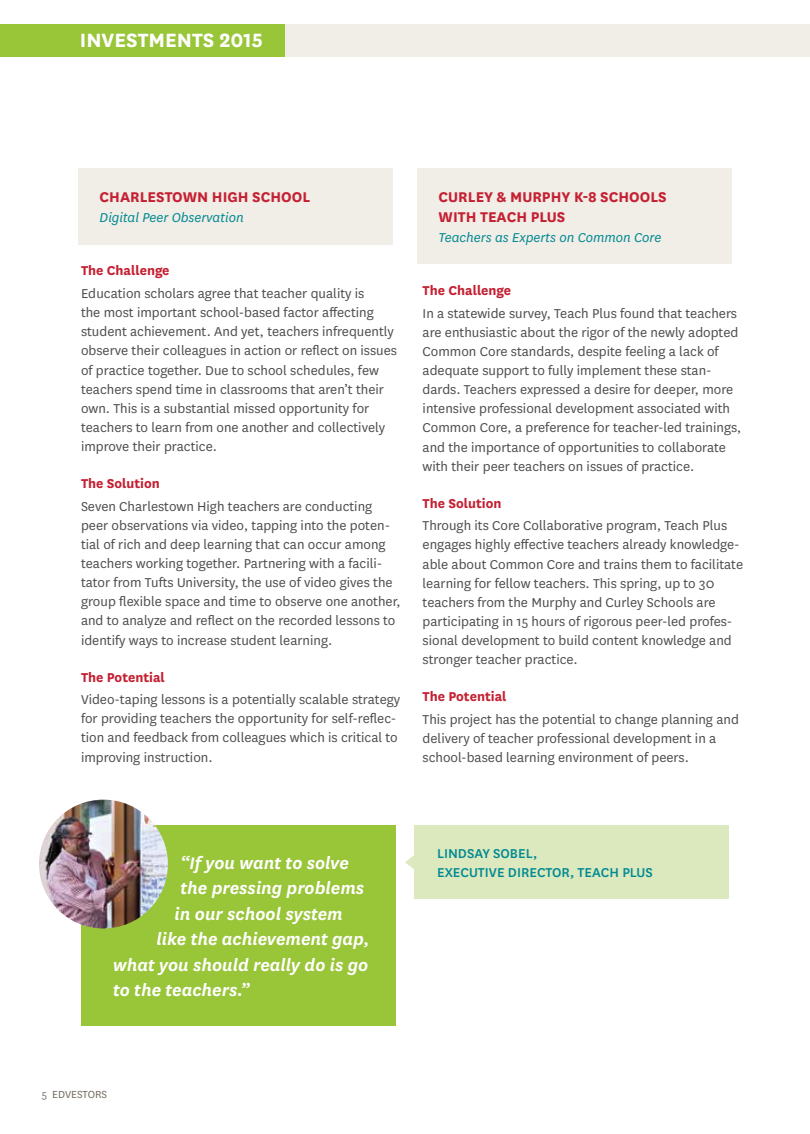
<style>
.page{position:relative;width:810px;height:1134px;background:#fff}
.page>*{position:absolute;margin:0;border:0;box-sizing:border-box;transform-origin:0 0}
.t1{font:700 22.5px "National";color:#fff}
.t2{font:italic 600 19.5px "National";color:#fff}
.t3{font:700 16.5px/19px "National";color:#c42032}
.t4{font:15px/19px "National";color:#4d4d4f}
.t5{font:700 15px "National";color:#c42032}
.t6{font:italic 15px "National";color:#008991}
.t7{font:500 15px/19.5px "National";color:#008991}
.t8{font:12px "National";color:#746c5f}
</style>
<div class="page">
<div style="left:145px;top:25px;width:665px;height:32px;background:#f1ede7"></div>
<div style="left:0;top:25px;width:285px;height:32px;background:#99c539"></div>
<div style="left:81px;top:825px;width:315px;height:200px;background:#99c539"></div>
<div style="left:414px;top:825px;width:315px;height:74px;background:#dce9bf"></div>
<svg style="left:405px;top:855px;width:9px;height:14px"></svg>
<img style="left:39px;top:800px;width:129px;height:128px;border-radius:64px">
<div style="left:78px;top:168px;width:315px;height:76px;background:#f1ede7"></div>
<div style="left:417px;top:168px;width:315px;height:96px;background:#f1ede7"></div>
<h1 class="t1" style="left:80px;top:24px;width:185px">INVESTMENTS 2015</h1>
<p class="t3" style="left:100px;top:186px;width:212px">CHARLESTOWN HIGH SCHOOL</p>
<p class="t6" style="left:100px;top:209px;width:146px">Digital Peer Observation</p>
<p class="t5" style="left:81px;top:260px;width:90px">The Challenge</p>
<p class="t4" style="left:81px;top:283px;width:318px">Education scholars agree that teacher quality is<br>the most important school-based factor affecting student achievement. And yet, teachers infrequently observe their colleagues in action or reflect on issues of practice together. Due to school schedules, few teachers spend time in classrooms that aren’t their own. This is a substantial missed opportunity for teachers to learn from one another and collectively improve their practice.</p>
<p class="t5" style="left:81px;top:473px;width:80px">The Solution</p>
<p class="t4" style="left:81px;top:496px;width:321px">Seven Charlestown High teachers are conducting peer observations via video, tapping into the poten&shy;tial of rich and deep learning that can occur among teachers working together. Partnering with a facili&shy;tator from Tufts University, the use of video gives the group flexible space and time to observe one another, and to analyze and reflect on the recorded lessons to identify ways to increase student learning.</p>
<p class="t5" style="left:81px;top:666px;width:85px">The Potential</p>
<p class="t4" style="left:81px;top:689px;width:321px">Video-taping lessons is a potentially scalable strategy for providing teachers the opportunity for self-reflec&shy;tion and feedback from colleagues which is critical to improving instruction.</p>
<p class="t3" style="left:439px;top:187px;width:230px">CURLEY &amp; MURPHY K-8 SCHOOLS<br>WITH TEACH PLUS</p>
<p class="t6" style="left:439px;top:228px;width:224px">Teachers as Experts on Common Core</p>
<p class="t5" style="left:423px;top:280px;width:90px">The Challenge</p>
<p class="t4" style="left:423px;top:303px;width:320px">In a statewide survey, Teach Plus found that teachers are enthusiastic about the rigor of the newly adopted Common Core standards, despite feeling a lack of adequate support to fully implement these stan&shy;dards. Teachers expressed a desire for deeper, more intensive professional development associated with Common Core, a preference for teacher-led trainings, and the importance of opportunities to collaborate with their peer teachers on issues of practice.</p>
<p class="t5" style="left:423px;top:492px;width:80px">The Solution</p>
<p class="t4" style="left:423px;top:516px;width:322px">Through its Core Collaborative program, Teach Plus engages highly effective teachers already knowledge&shy;able about Common Core and trains them to facilitate learning for fellow teachers. This spring, up to 30 teachers from the Murphy and Curley Schools are participating in 15 hours of rigorous peer-led profes&shy;sional development to build content knowledge and stronger teacher practice.</p>
<p class="t5" style="left:423px;top:686px;width:85px">The Potential</p>
<p class="t4" style="left:423px;top:709px;width:318px">This project has the potential to change planning and delivery of teacher professional development in a school-based learning environment of peers.</p>
<h2 class="t2" style="left:181px;top:850px;width:170px">“If you want to solve</h2>
<h2 class="t2" style="left:181px;top:875px;width:185px">the pressing problems</h2>
<h2 class="t2" style="left:175px;top:901px;width:170px">in our school system</h2>
<h2 class="t2" style="left:157px;top:926px;width:214px">like the achievement gap,</h2>
<h2 class="t2" style="left:113px;top:952px;width:257px">what you should really do is go</h2>
<h2 class="t2" style="left:113px;top:977px;width:138px">to the teachers.”</h2>
<p class="t7" style="left:437px;top:843px;width:217px">LINDSAY SOBEL,<br>EXECUTIVE DIRECTOR, TEACH PLUS</p>
<p class="t8" style="left:42px;top:1087px;width:67px">5 EDVESTORS</p>
</div>
